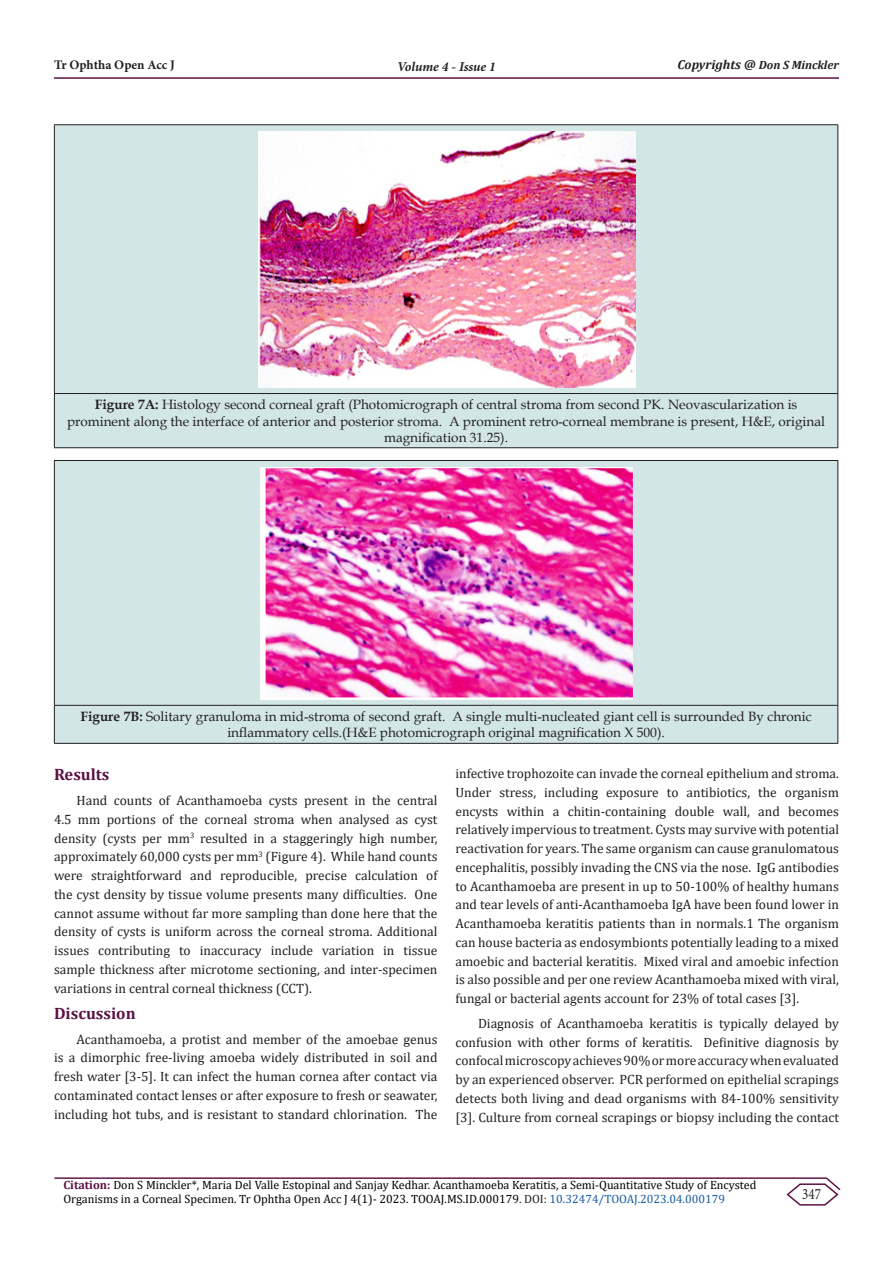
<style>
.page{position:relative;width:893px;height:1263px;background:#fff}
.page>*{position:absolute;margin:0;border:0;box-sizing:border-box;transform-origin:0 0}
.t1{font:700 16.5px "Cambria";color:#5c1043}
.t2{font:15.75px "Minion Pro";color:#231f20;scale:.83 1}
.t3{font:13.5px/18.8px "Cambria";color:#231f20;text-align:justify}
.t4{font:13.5px/16.2px "Book Antiqua";color:#231f20;text-align:center}
.t5{font:italic 700 13.5px "Minion Pro";letter-spacing:-.005em;color:#231f20}
.t6{font:700 13.05px "Minion Pro";color:#231f20}
.t7{font:12px/14.4px "Cambria";color:#000}
.t8{font:italic 700 12px "Cambria";color:#231f20}
.s1{font-size:13.05px}
.s2{font-weight:700}
.s3{font-weight:700;color:#5c1043}
.s4{color:#231f20}
.s5{color:#175d9e}
</style>
<div class="page">
<hr style="left:54px;top:1177px;width:773px;height:2px;background:#5c1043">
<hr style="left:54px;top:77px;width:785px;height:2px;background:#5c1043">
<svg style="left:785px;top:1177px;width:56px;height:29px"></svg>
<div style="left:55px;top:125px;width:782px;height:322px;background:#d2e6e6"></div>
<hr style="left:54px;top:124px;width:784px;height:1px;background:#231f20">
<hr style="left:54px;top:125px;width:1px;height:268px;background:#231f20">
<hr style="left:837px;top:125px;width:1px;height:268px;background:#231f20">
<hr style="left:54px;top:393px;width:784px;height:1px;background:#231f20">
<hr style="left:54px;top:394px;width:1px;height:53px;background:#231f20">
<hr style="left:837px;top:394px;width:1px;height:53px;background:#231f20">
<hr style="left:54px;top:447px;width:784px;height:1px;background:#231f20">
<img style="left:258px;top:132px;width:377px;height:255px">
<div style="left:55px;top:461px;width:782px;height:282px;background:#d2e6e6"></div>
<hr style="left:54px;top:460px;width:784px;height:1px;background:#231f20">
<hr style="left:54px;top:461px;width:1px;height:244px;background:#231f20">
<hr style="left:837px;top:461px;width:1px;height:244px;background:#231f20">
<hr style="left:54px;top:705px;width:784px;height:1px;background:#231f20">
<hr style="left:54px;top:706px;width:1px;height:37px;background:#231f20">
<hr style="left:837px;top:706px;width:1px;height:37px;background:#231f20">
<hr style="left:54px;top:743px;width:784px;height:1px;background:#231f20">
<img style="left:260px;top:467px;width:373px;height:232px">
<p class="t6" style="left:54px;top:55px;width:123px">Tr Ophtha Open Acc J</p>
<p class="t5" style="left:397px;top:57px;width:100px">Volume 4 - Issue 1</p>
<p class="t8" style="left:678px;top:56px;width:163px"><span class="s1">Copyrights @</span> Don S Minckler</p>
<p class="t4" style="left:67px;top:396px;width:759px"><span class="s2">Figure 7A:</span> Histology second corneal graft (Photomicrograph of central stroma from second PK. Neovascularization is prominent along the interface of anterior and posterior stroma. A prominent retro-corneal membrane is present, H&amp;E, original magnification 31.25).</p>
<p class="t4" style="left:81px;top:708px;width:733px"><span class="s2">Figure 7B:</span> Solitary granuloma in mid-stroma of second graft. A single multi-nucleated giant cell is surrounded By chronic inflammatory cells.(H&amp;E photomicrograph original magnification X 500).</p>
<p class="t1" style="left:54px;top:763px;width:57px">Results</p>
<p class="t3" style="left:54px;top:791px;width:385px;text-indent:22px">Hand counts of Acanthamoeba cysts present in the central 4.5 mm portions of the corneal stroma when analysed as cyst density (cysts per mm<sup>3</sup> resulted in a staggeringly high number, approximately 60,000 cysts per mm<sup>3</sup> (Figure 4). While hand counts were straightforward and reproducible, precise calculation of the cyst density by tissue volume presents many difficulties. One cannot assume without far more sampling than done here that the density of cysts is uniform across the corneal stroma. Additional issues contributing to inaccuracy include variation in tissue sample thickness after microtome sectioning, and inter-specimen variations in central corneal thickness (CCT).</p>
<p class="t1" style="left:54px;top:1002px;width:83px">Discussion</p>
<p class="t3" style="left:54px;top:1030px;width:385px;text-indent:22px">Acanthamoeba, a protist and member of the amoebae genus is a dimorphic free-living amoeba widely distributed in soil and fresh water [3-5]. It can infect the human cornea after contact via contaminated contact lenses or after exposure to fresh or seawater, including hot tubs, and is resistant to standard chlorination. The</p>
<p class="t3" style="left:455px;top:764px;width:385px">infective trophozoite can invade the corneal epithelium and stroma.<br>Under stress, including exposure to antibiotics, the organism encysts within a chitin-containing double wall, and becomes relatively impervious to treatment. Cysts may survive with potential reactivation for years. The same organism can cause granulomatous encephalitis, possibly invading the CNS via the nose. IgG antibodies to Acanthamoeba are present in up to 50-100% of healthy humans and tear levels of anti-Acanthamoeba IgA have been found lower in Acanthamoeba keratitis patients than in normals.1 The organism can house bacteria as endosymbionts potentially leading to a mixed amoebic and bacterial keratitis. Mixed viral and amoebic infection is also possible and per one review Acanthamoeba mixed with viral, fungal or bacterial agents account for 23% of total cases [3].</p>
<p class="t3" style="left:455px;top:1014px;width:385px;text-indent:22px">Diagnosis of Acanthamoeba keratitis is typically delayed by confusion with other forms of keratitis. Definitive diagnosis by confocal microscopy achieves 90% or more accuracy when evaluated by an experienced observer. PCR performed on epithelial scrapings detects both living and dead organisms with 84-100% sensitivity [3]. Culture from corneal scrapings or biopsy including the contact</p>
<p class="t7" style="left:63px;top:1177px;width:694px"><span class="s3">Citation:</span> Don S Minckler*, Maria Del Valle Estopinal and Sanjay Kedhar. Acanthamoeba Keratitis, a Semi-Quantitative Study of Encysted<br>Organisms in a Corneal Specimen. Tr Ophtha Open Acc J 4(1)- 2023. TOOAJ.MS.ID.000179<span class="s4">. DOI:</span> <span class="s5">10.32474/TOOAJ.2023.04.000179</span></p>
<p class="t2" style="left:802px;top:1184px;width:24px">347</p>
</div>
